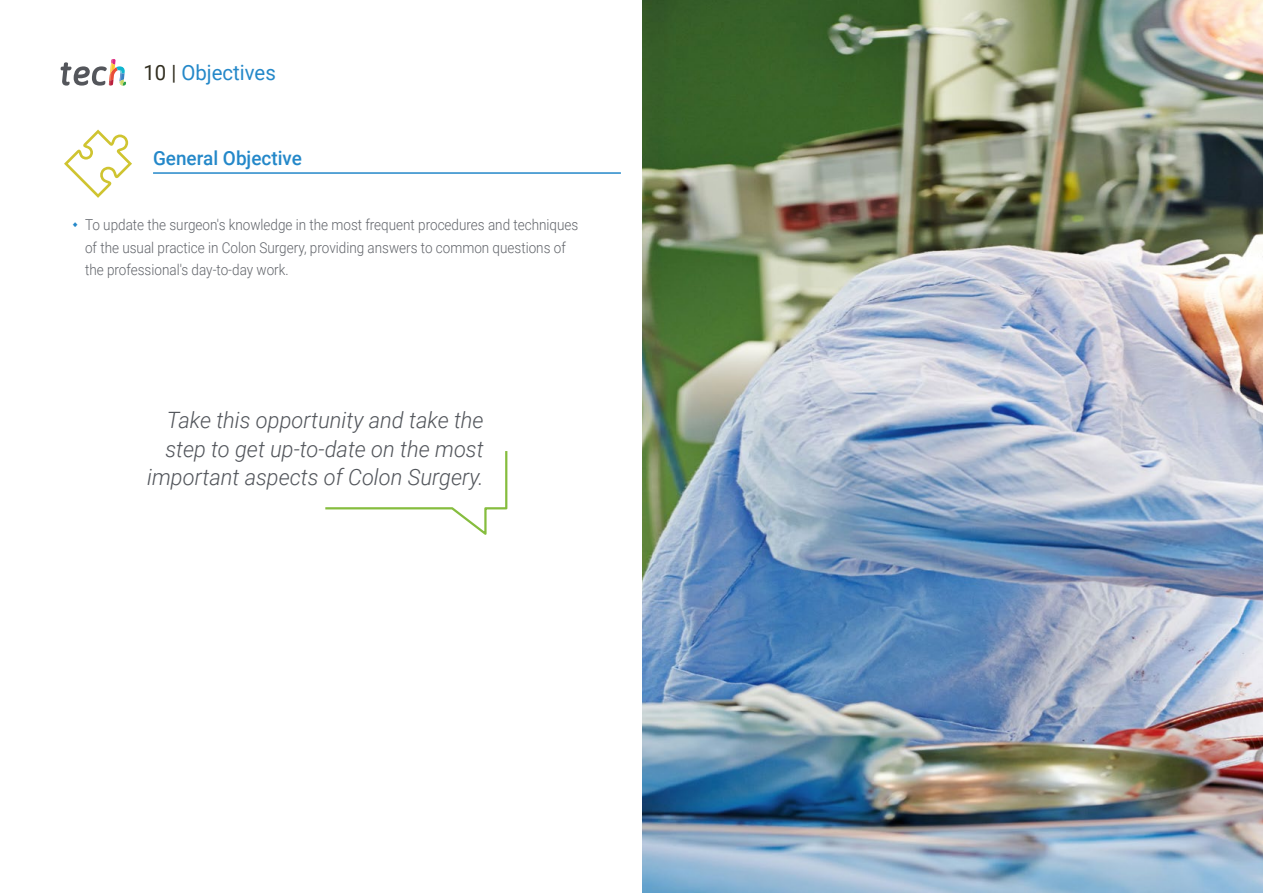
<style>
.page{position:relative;width:1263px;height:893px;background:#fff}
.page>*{position:absolute;margin:0;border:0;box-sizing:border-box;transform-origin:0 0}
.t1{font:italic 300 22.5px/28.5px "Roboto";color:#52555b;text-align:right}
.t2{font:21px "Roboto";color:#2488c9}
.t3{font:500 19.5px "Roboto";color:#2488c9}
.t4{font:300 15px/22.5px "Roboto";color:#61646a;scale:.9 1}
.s1{color:#312e20}
</style>
<div class="page">
<hr style="left:153px;top:173px;width:468px;height:1px;background:#2488c9">
<svg style="left:64px;top:130px;width:68px;height:68px"></svg>
<img style="left:642px;top:0;width:621px;height:893px">
<svg style="left:325px;top:451px;width:183px;height:84px"></svg>
<svg style="left:61px;top:59px;width:65px;height:27px"></svg>
<h2 class="t2" style="left:144px;top:57px;width:134px"><span class="s1">10 |</span> Objectives</h2>
<h3 class="t3" style="left:153px;top:144px;width:150px">General Objective</h3>
<p class="t4" style="left:85px;top:213px;width:550px">To update the surgeon's knowledge in the most frequent procedures and techniques of the usual practice in Colon Surgery, providing answers to common questions of the professional's day-to-day work.</p>
<h1 class="t1" style="left:147px;top:405px;width:338px">Take this opportunity and take the step to get up-to-date on the most important aspects of Colon Surgery.</h1>
</div>
